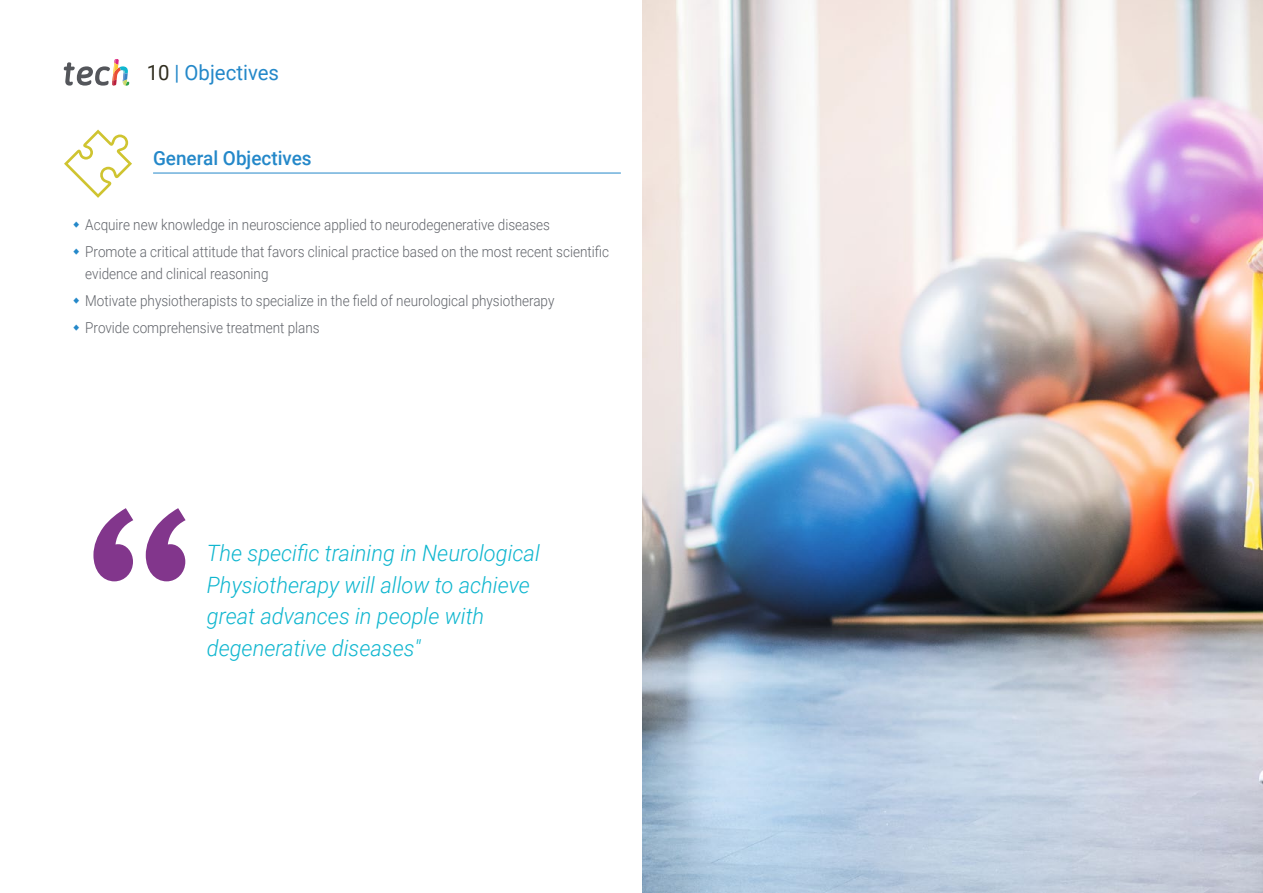
<style>
.page{position:relative;width:1263px;height:893px;background:#fff}
.page>*{position:absolute;margin:0;border:0;box-sizing:border-box;transform-origin:0 0}
.t1{font:italic 300 22.5px/31.5px "Roboto";color:#0fb6cf}
.t2{font:21px "Roboto";color:#2488c9}
.t3{font:500 19.5px "Roboto";color:#2488c9}
.t4{font:300 15px/26.7px "Roboto";color:#61646a;scale:.9 1}
.s1{color:#312e20}
</style>
<div class="page">
<hr style="left:153px;top:173px;width:468px;height:1px;background:#2488c9">
<svg style="left:64px;top:130px;width:68px;height:68px"></svg>
<img style="left:642px;top:0;width:621px;height:893px">
<svg style="left:64px;top:59px;width:65px;height:27px"></svg>
<svg style="left:93px;top:508px;width:93px;height:73px"></svg>
<h2 class="t2" style="left:147px;top:57px;width:134px"><span class="s1">10</span> | Objectives</h2>
<h3 class="t3" style="left:153px;top:144px;width:160px">General Objectives</h3>
<p class="t4" style="left:85px;top:211px;width:583px">Acquire new knowledge in neuroscience applied to neurodegenerative diseases<br>Promote a critical attitude that favors clinical practice based on the most recent scientific</p>
<p class="t4" style="left:85px;top:260px;width:523px">evidence and clinical reasoning<br>Motivate physiotherapists to specialize in the field of neurological physiotherapy<br>Provide comprehensive treatment plans</p>
<h1 class="t1" style="left:207px;top:537px;width:335px">The specific training in Neurological<br>Physiotherapy will allow to achieve great advances in people with degenerative diseases"</h1>
</div>
